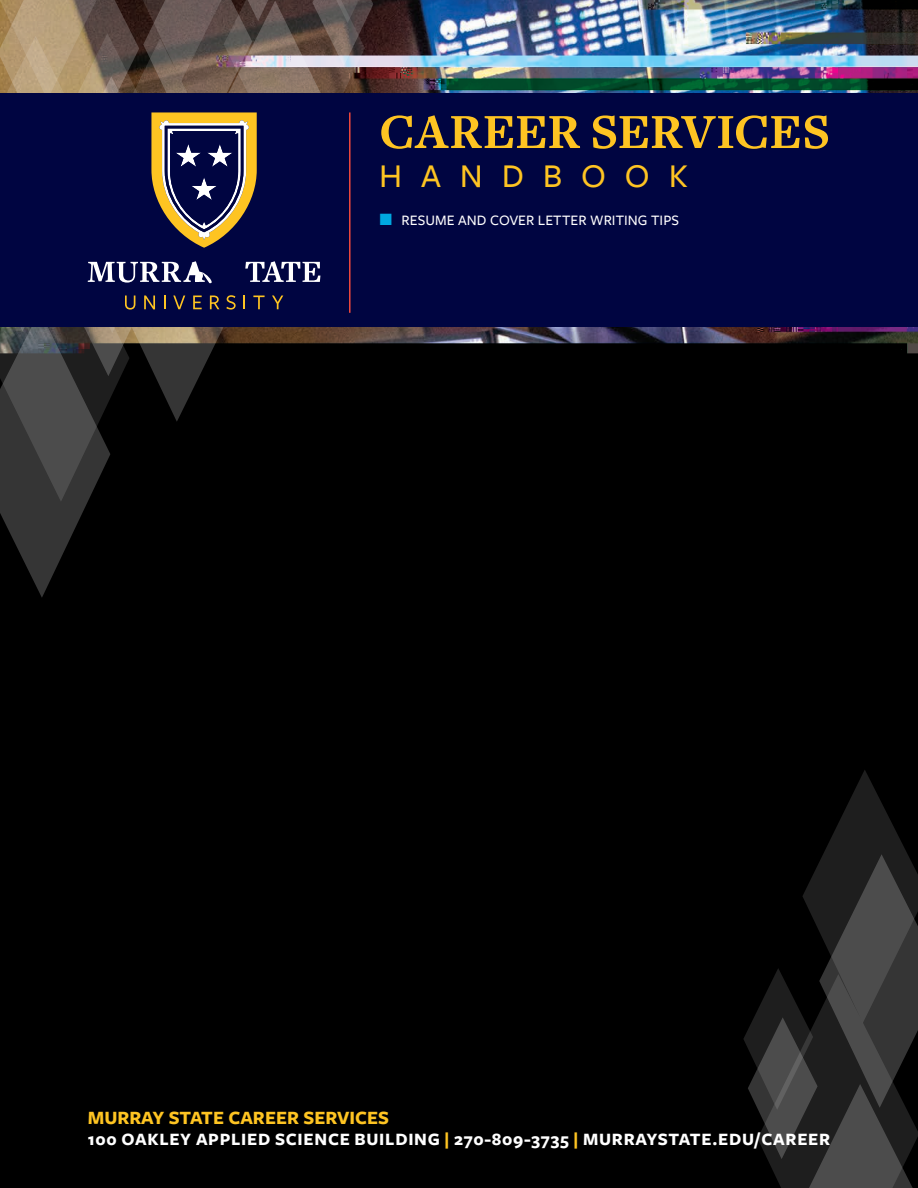
<style>
.page{position:relative;width:918px;height:1188px;background:#fff}
.page>*{position:absolute;margin:0;border:0;box-sizing:border-box;transform-origin:0 0}
.t1{font:700 51px "Freight Text Pro";letter-spacing:-.01em;color:#fec422}
.t2{font:500 34.5px "Freight Sans Pro";letter-spacing:.545em;color:#fec422}
.t3{font:700 19.5px "Freight Sans Pro";color:#fec422}
.t4{font:700 18px "Freight Sans Pro";letter-spacing:.04em;color:#fff}
.t5{font:500 15px "Freight Sans Pro";letter-spacing:.005em;color:#fff}
.s1{font-size:18px;color:#00a8e0}
.s2{color:#fec422}
</style>
<div class="page">
<img style="left:0;top:0;width:918px;height:1188px">
<svg style="left:743px;top:769px;width:175px;height:419px;background:#202020"></svg>
<div style="left:0;top:93px;width:918px;height:233px;background:#000541"></div>
<svg style="left:0;top:0;width:377px;height:598px"></svg>
<h1 class="t1" style="left:379px;top:98px;width:453px">CAREER SERVICES</h1>
<h2 class="t2" style="left:379px;top:153px;width:310px">HANDBOOK</h2>
<p class="t5" style="left:379px;top:210px;width:302px"><span class="s1">T</span> RESUME AND COVER LETTER WRITING TIPS</p>
<p class="t3" style="left:88px;top:1104px;width:303px">MURRAY STATE CAREER SERVICES</p>
<p class="t4" style="left:88px;top:1127px;width:744px">100 OAKLEY APPLIED SCIENCE BUILDING <span class="s2">|</span> 270-809-3735 <span class="s2">|</span> MURRAYSTATE.EDU/CAREER</p>
</div>
